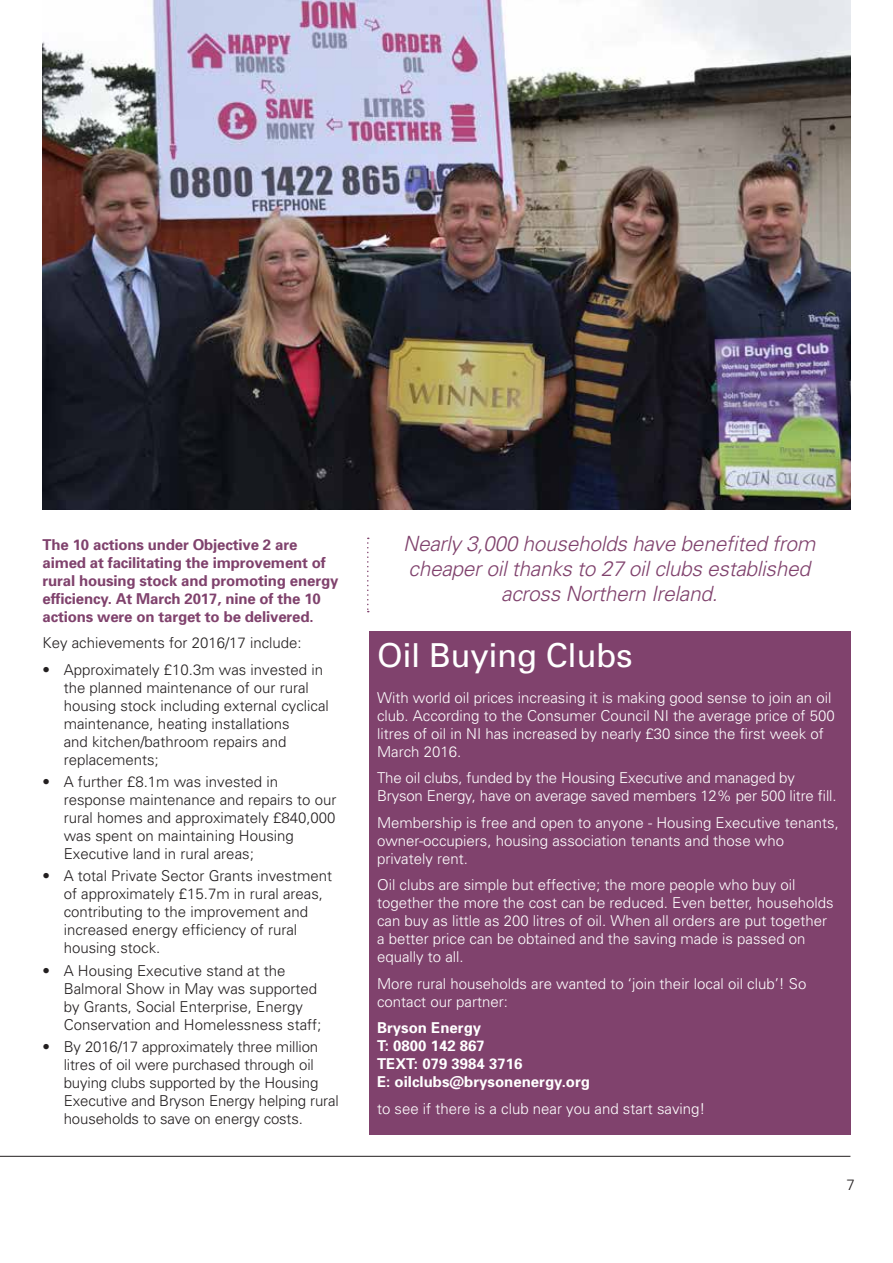
<style>
.page{position:relative;width:893px;height:1263px;background:#fff}
.page>*{position:absolute;margin:0;border:0;box-sizing:border-box;transform-origin:0 0}
.P_Body_Text{font:33px "Univers";letter-spacing:-.01em;color:#fff}
.P_Body_Italic{font:italic 300 21px/25.2px "Univers";letter-spacing:-.015em;color:#80426d;text-align:center}
.P_Bullet{font:300 15px/18px "Univers";color:#231f20}
.P_Body_Text-2{font:300 15px/18px "Univers";color:#fff}
.P_Body{font:700 15px/18px "Univers";letter-spacing:-.01em;color:#80426d}
.P_Body_Text-3{font:700 15px/18px "Univers";color:#fff}
.P_Body-2{font:300 15px "Univers";color:#231f20}
</style>
<div class="page">
<hr style="left:0;top:1156px;width:850px;height:1px;background:#231f20">
<img style="left:43px;top:0;width:807px;height:510px">
<div style="left:369px;top:631px;width:481px;height:504px;background:#80426d"></div>
<svg style="left:367px;top:538px;width:2px;height:74px"></svg>
<p class="P_Body" style="left:43px;top:535px;width:297px">The 10 actions under Objective 2 are aimed at facilitating the improvement of rural housing stock and promoting energy efficiency. At March 2017, nine of the 10 actions were on target to be delivered.</p>
<p class="P_Body-2" style="left:43px;top:634px;width:261px">Key achievements for 2016/17 include:</p>
<p class="P_Bullet" style="left:64px;top:660px;width:267px;text-indent:-21px">• Approximately £10.3m was invested in the planned maintenance of our rural housing stock including external cyclical maintenance, heating installations<br>and kitchen/bathroom repairs and replacements;</p>
<p class="P_Bullet" style="left:64px;top:772px;width:274px;text-indent:-21px">• A further £8.1m was invested in response maintenance and repairs to our rural homes and approximately £840,000 was spent on maintaining Housing Executive land in rural areas;</p>
<p class="P_Bullet" style="left:64px;top:867px;width:270px;text-indent:-21px">• A total Private Sector Grants investment of approximately £15.7m in rural areas, contributing to the improvement and increased energy efficiency of rural housing stock.</p>
<p class="P_Bullet" style="left:64px;top:961px;width:259px;text-indent:-21px">• A Housing Executive stand at the Balmoral Show in May was supported by Grants, Social Enterprise, Energy Conservation and Homelessness staff;</p>
<p class="P_Bullet" style="left:64px;top:1037px;width:276px;text-indent:-21px">• By 2016/17 approximately three million litres of oil were purchased through oil buying clubs supported by the Housing Executive and Bryson Energy helping rural households to save on energy costs.</p>
<p class="P_Body_Italic" style="left:403px;top:530px;width:414px">Nearly 3,000 households have benefited from cheaper oil thanks to 27 oil clubs established across Northern Ireland.</p>
<p class="P_Body_Text" style="left:377px;top:634px;width:257px">Oil Buying Clubs</p>
<p class="P_Body_Text-2" style="left:377px;top:688px;width:459px">With world oil prices increasing it is making good sense to join an oil club. According to the Consumer Council NI the average price of 500 litres of oil in NI has increased by nearly £30 since the first week of March 2016.</p>
<p class="P_Body_Text-2" style="left:377px;top:768px;width:461px">The oil clubs, funded by the Housing Executive and managed by<br>Bryson Energy, have on average saved members 12% per 500 litre fill.</p>
<p class="P_Body_Text-2" style="left:377px;top:813px;width:463px">Membership is free and open to anyone - Housing Executive tenants, owner-occupiers, housing association tenants and those who privately rent.</p>
<p class="P_Body_Text-2" style="left:377px;top:875px;width:458px">Oil clubs are simple but effective; the more people who buy oil together the more the cost can be reduced. Even better, households can buy as little as 200 litres of oil. When all orders are put together a better price can be obtained and the saving made is passed on equally to all.</p>
<p class="P_Body_Text-2" style="left:377px;top:974px;width:431px">More rural households are wanted to ‘join their local oil club’! So contact our partner:</p>
<p class="P_Body_Text-3" style="left:377px;top:1018px;width:214px">Bryson Energy<br>T: 0800 142 867<br>TEXT: 079 3984 3716<br>E: oilclubs@brysonenergy.org</p>
<p class="P_Body_Text-2" style="left:377px;top:1099px;width:330px">to see if there is a club near you and start saving!</p>
<p class="P_Bullet" style="left:846px;top:1175px;width:10px">7</p>
</div>
